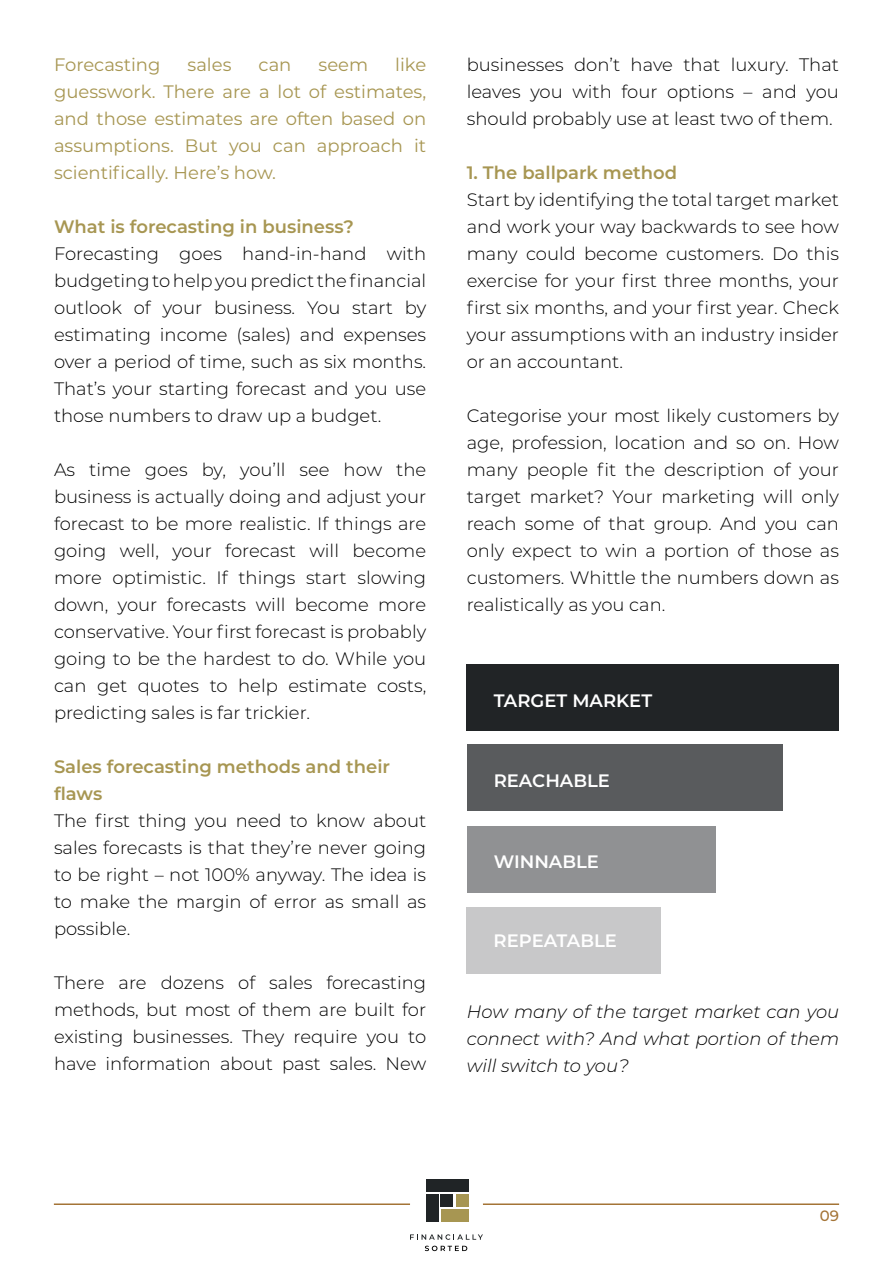
<style>
.page{position:relative;width:893px;height:1263px;background:#fff}
.page>*{position:absolute;margin:0;border:0;box-sizing:border-box;transform-origin:0 0}
.t1{font:300 18px/27px "Montserrat";color:#000;text-align:justify}
.t2{font:18px/27px "Montserrat";color:#a79652;text-align:justify}
.t3{font:600 18px/27px "Montserrat";color:#a79652}
.t4{font:italic 300 18px/27px "Montserrat";color:#000;text-align:justify}
.t5{font:600 18px "Montserrat";color:#fff}
.t6{font:500 15px "Montserrat";color:#a47436}
</style>
<div class="page">
<hr style="left:54px;top:1203px;width:356px;height:2px;background:#a47436">
<hr style="left:483px;top:1203px;width:356px;height:2px;background:#a47436">
<div style="left:426px;top:1179px;width:42px;height:13px;background:#202426"></div>
<div style="left:426px;top:1194px;width:12px;height:27px;background:#202426"></div>
<div style="left:441px;top:1194px;width:12px;height:12px;background:#202426"></div>
<div style="left:456px;top:1194px;width:12px;height:12px;background:#a79652"></div>
<div style="left:441px;top:1209px;width:27px;height:12px;background:#a79652"></div>
<svg style="left:410px;top:1234px;width:73px;height:6px"></svg>
<svg style="left:425px;top:1246px;width:42px;height:5px"></svg>
<div style="left:467px;top:664px;width:372px;height:67px;background:#212426"></div>
<div style="left:467px;top:744px;width:315px;height:67px;background:#595b5d"></div>
<div style="left:467px;top:825px;width:249px;height:67px;background:#909193"></div>
<div style="left:467px;top:907px;width:194px;height:67px;background:#c8c8c9"></div>
<p class="t2" style="left:54px;top:51px;width:374px;text-indent:341px">like guesswork. There are a lot of estimates, and those estimates are often based on assumptions. But you can approach it scientifically. Here’s how.</p>
<p class="t3" style="left:54px;top:213px;width:301px">What is forecasting in business?</p>
<p class="t1" style="left:54px;top:240px;width:374px">Forecasting goes hand-in-hand with budgeting to help you predict the financial outlook of your business. You start by estimating income (sales) and expenses over a period of time, such as six months.<br>That’s your starting forecast and you use those numbers to draw up a budget.</p>
<p class="t1" style="left:54px;top:456px;width:374px">As time goes by, you’ll see how the business is actually doing and adjust your forecast to be more realistic. If things are going well, your forecast will become more optimistic. If things start slowing down, your forecasts will become more conservative. Your first forecast is probably going to be the hardest to do. While you can get quotes to help estimate costs, predicting sales is far trickier.</p>
<p class="t3" style="left:54px;top:753px;width:338px">Sales forecasting methods and their flaws</p>
<p class="t1" style="left:54px;top:807px;width:374px">The first thing you need to know about sales forecasts is that they’re never going to be right – not 100% anyway. The idea is to make the margin of error as small as possible.</p>
<p class="t1" style="left:54px;top:969px;width:374px">There are dozens of sales forecasting methods, but most of them are built for existing businesses. They require you to have information about past sales. New</p>
<p class="t2" style="left:54px;top:51px;width:108px">Forecasting</p>
<p class="t2" style="left:188px;top:51px;width:45px">sales</p>
<p class="t2" style="left:259px;top:51px;width:34px">can</p>
<p class="t2" style="left:319px;top:51px;width:51px">seem</p>
<p class="t1" style="left:467px;top:51px;width:374px">businesses don’t have that luxury. That leaves you with four options – and you should probably use at least two of them.</p>
<p class="t3" style="left:467px;top:159px;width:212px">1. The ballpark method</p>
<p class="t1" style="left:467px;top:186px;width:374px">Start by identifying the total target market and work your way backwards to see how many could become customers. Do this exercise for your first three months, your first six months, and your first year. Check your assumptions with an industry insider or an accountant.</p>
<p class="t1" style="left:467px;top:402px;width:374px">Categorise your most likely customers by age, profession, location and so on. How many people fit the description of your target market? Your marketing will only reach some of that group. And you can only expect to win a portion of those as customers. Whittle the numbers down as realistically as you can.</p>
<p class="t5" style="left:494px;top:687px;width:160px">TARGET MARKET</p>
<p class="t5" style="left:494px;top:768px;width:118px">REACHABLE</p>
<p class="t5" style="left:494px;top:849px;width:107px">WINNABLE</p>
<p class="t5" style="left:494px;top:928px;width:125px">REPEATABLE</p>
<p class="t4" style="left:467px;top:997px;width:374px">How many of the target market can you connect with? And what portion of them will switch to you?</p>
<p class="t6" style="left:820px;top:1205px;width:21px">09</p>
</div>
